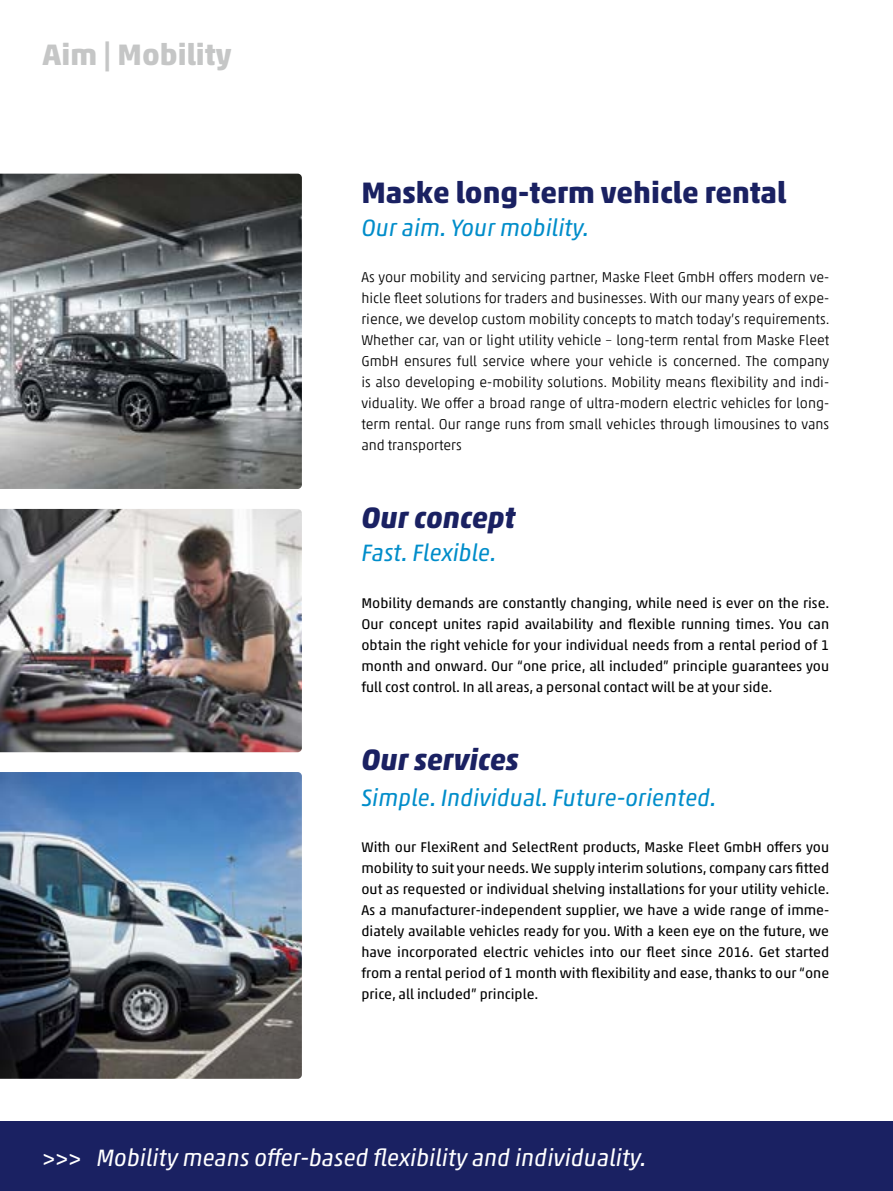
<style>
.page{position:relative;width:893px;height:1191px;background:#fff}
.page>*{position:absolute;margin:0;border:0;box-sizing:border-box;transform-origin:0 0}
.t1{font:700 30px "Akko Pro";color:#1a2162}
.t2{font:italic 700 30px "Akko Pro";color:#1a2162}
.t3{font:700 30px "Akko Pro";color:#c5c6c6}
.t4{font:italic 24px "Akko Pro";color:#008dca}
.t5{font:italic 24px "Akko Pro";color:#fff}
.t6{font:14.25px/21px "Akko Pro";color:#000;text-align:justify}
.t7{font:300 14.25px/21px "Akko Pro";color:#000;text-align:justify}
</style>
<div class="page">
<img style="left:0;top:509px;width:302px;height:243px">
<img style="left:0;top:772px;width:302px;height:306px">
<div style="left:0;top:1121px;width:893px;height:70px;background:#1a2162"></div>
<img style="left:0;top:174px;width:302px;height:315px">
<h1 class="t3" style="left:43px;top:36px;width:191px">Aim | Mobility</h1>
<h1 class="t1" style="left:361px;top:174px;width:426px">Maske long-term vehicle rental</h1>
<h2 class="t4" style="left:361px;top:213px;width:229px">Our aim. Your mobility.</h2>
<p class="t7" style="left:361px;top:267px;width:470px">As your mobility and servicing partner, Maske Fleet GmbH offers modern ve&shy;hicle fleet solutions for traders and businesses. With our many years of expe&shy;rience, we develop custom mobility concepts to match today’s requirements.<br>Whether car, van or light utility vehicle – long-term rental from Maske Fleet GmbH ensures full service where your vehicle is concerned. The company is also developing e-mobility solutions. Mobility means flexibility and indi&shy;viduality. We offer a broad range of ultra-modern electric vehicles for long&shy;term rental. Our range runs from small vehicles through limousines to vans and transporters</p>
<h1 class="t2" style="left:361px;top:499px;width:156px">Our concept</h1>
<h2 class="t4" style="left:361px;top:538px;width:137px">Fast. Flexible.</h2>
<p class="t6" style="left:361px;top:592px;width:469px">Mobility demands are constantly changing, while need is ever on the rise.<br>Our concept unites rapid availability and flexible running times. You can obtain the right vehicle for your individual needs from a rental period of 1 month and onward. Our “one price, all included” principle guarantees you full cost control. In all areas, a personal contact will be at your side.</p>
<h1 class="t2" style="left:361px;top:741px;width:159px">Our services</h1>
<h2 class="t4" style="left:361px;top:783px;width:357px">Simple. Individual. Future-oriented.</h2>
<p class="t6" style="left:361px;top:836px;width:470px">With our FlexiRent and SelectRent products, Maske Fleet GmbH offers you mobility to suit your needs. We supply interim solutions, company cars fitted out as requested or individual shelving installations for your utility vehicle.<br>As a manufacturer-independent supplier, we have a wide range of imme&shy;diately available vehicles ready for you. With a keen eye on the future, we have incorporated electric vehicles into our fleet since 2016. Get started from a rental period of 1 month with flexibility and ease, thanks to our “one price, all included” principle.</p>
<h2 class="t5" style="left:43px;top:1143px;width:606px">&gt;&gt;&gt; Mobility means offer-based flexibility and individuality.</h2>
</div>
